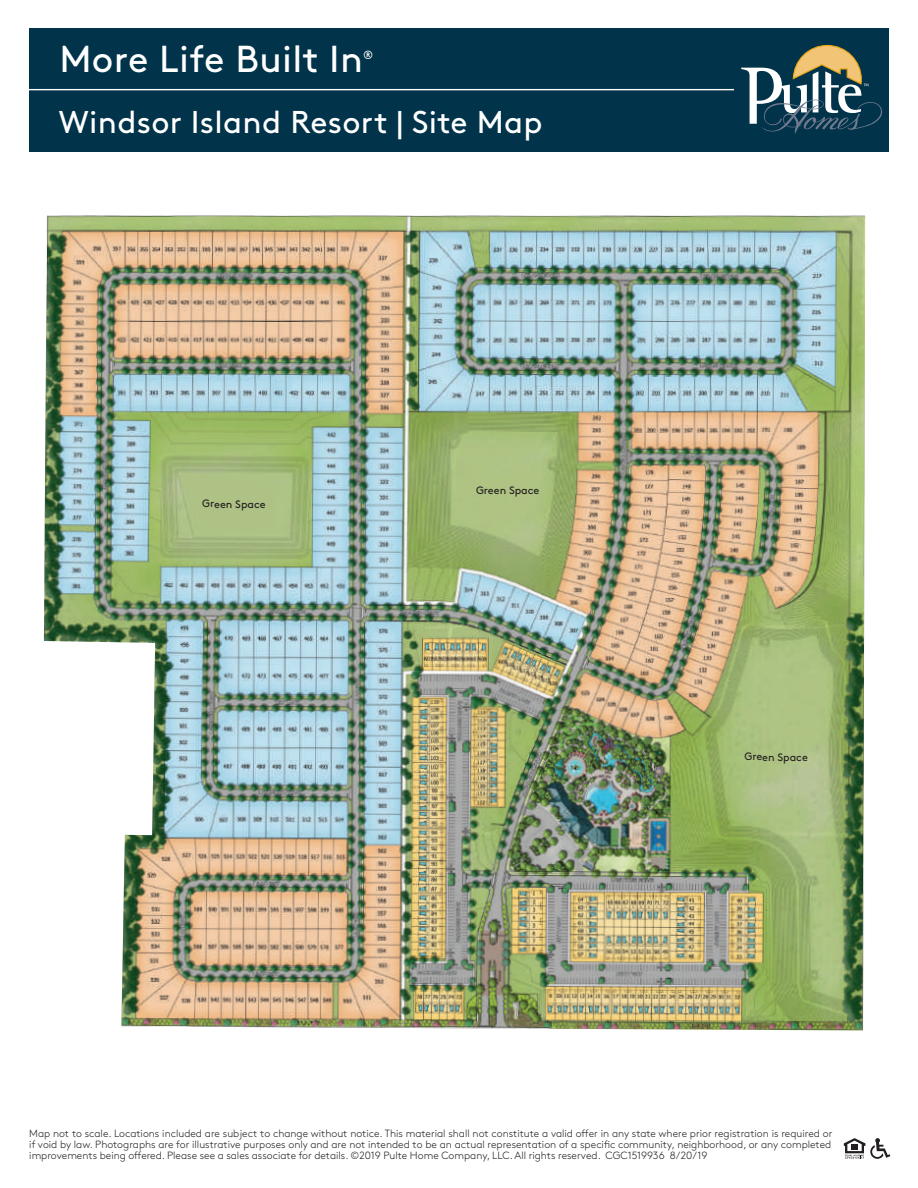
<style>
.page{position:relative;width:918px;height:1188px;background:#fff}
.page>*{position:absolute;margin:0;border:0;box-sizing:border-box;transform-origin:0 0}
.t1{font:37.5px "Brown Std";letter-spacing:.01em;color:#fff}
.t2{font:31.5px "Brown Std";letter-spacing:.01em;color:#fff}
.t3{font:12px "Brown Std";color:#fff}
.t4{font:10.8px "Brown Std";letter-spacing:-.01em;color:#231f20}
.t5{font:300 10.5px/11.2px "Brown Std";color:#231f20;text-align:justify}
</style>
<div class="page">
<svg style="left:844px;top:1138px;width:46px;height:21px"></svg>
<div style="left:29px;top:28px;width:860px;height:123px;background:#01334b"></div>
<hr style="left:20px;top:89px;width:714px;height:1px;background:#fff">
<svg style="left:741px;top:45px;width:141px;height:89px"></svg>
<img style="left:43px;top:215px;width:823px;height:816px">
<h1 class="t1" style="left:59px;top:37px;width:305px">More Life Built In</h1>
<p class="t3" style="left:363px;top:48px;width:12px">®</p>
<h2 class="t2" style="left:59px;top:104px;width:485px">Windsor Island Resort | Site Map</h2>
<p class="t4" style="left:202px;top:498px;width:65px">Green Space</p>
<p class="t4" style="left:476px;top:484px;width:65px">Green Space</p>
<p class="t4" style="left:744px;top:751px;width:65px">Green Space</p>
<p class="t5" style="left:29px;top:1128px;width:805px">Map not to scale. Locations included are subject to change without notice. This material shall not constitute a valid offer in any state where prior registration is required or if void by law. Photographs are for illustrative purposes only and are not intended to be an actual representation of a specific community, neighborhood, or any completed improvements being offered. Please see a sales associate for details. ©2019 Pulte Home Company, LLC. All rights reserved. CGC1519936 8/20/19</p>
</div>
